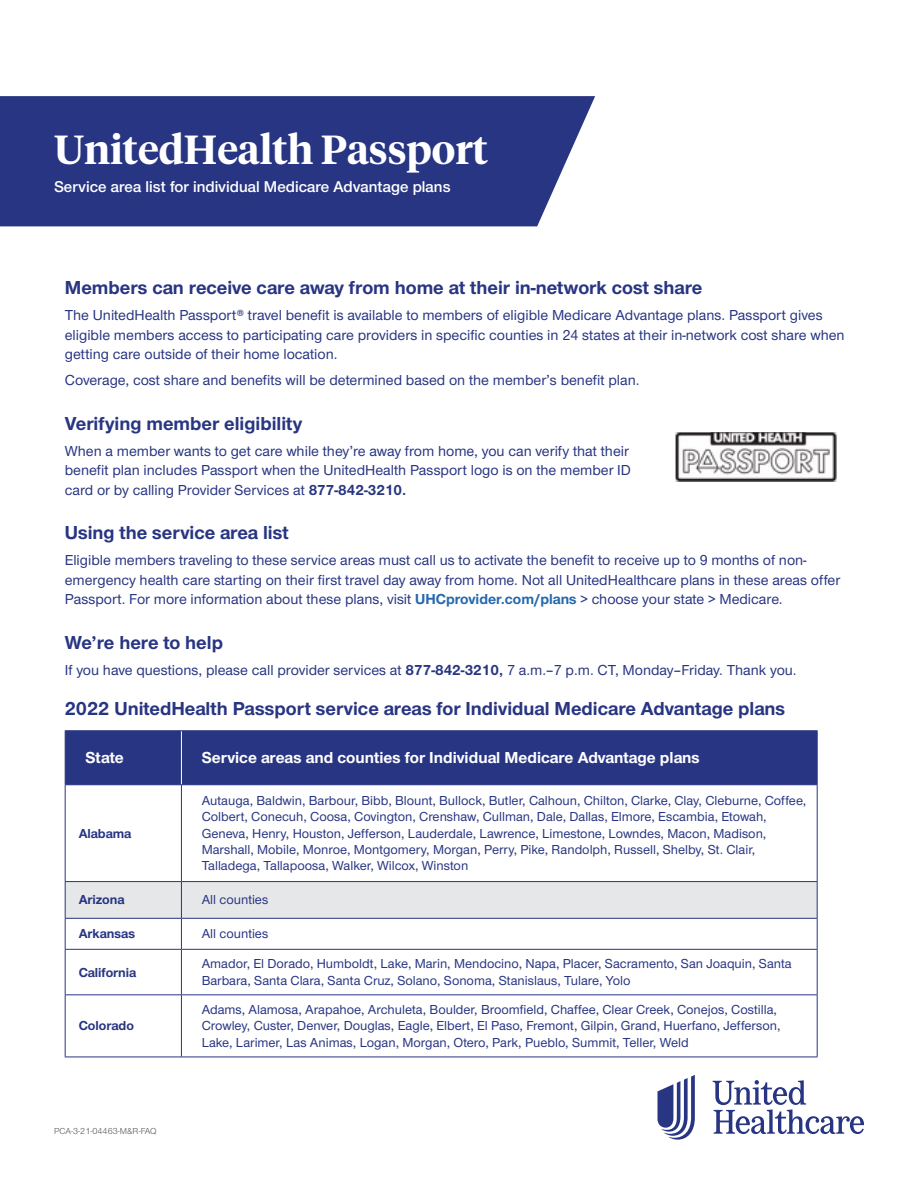
<style>
.page{position:relative;width:918px;height:1188px;background:#fff}
.page>*{position:absolute;margin:0;border:0;box-sizing:border-box;transform-origin:0 0}
.t1{font:600 40.5px "UHC Serif Headline";color:#fff}
.H5-Sans{font:700 19.5px "UHC Sans";color:#283582}
.Continued_asterisk{font:700 16.5px "UHC Sans";color:#fff}
.t2{font:600 16.2px "UHC Sans";color:#fff}
.Body{font:500 15px/19.5px "UHC Sans";color:#283582}
.Continued_asterisk-2{font:500 13.5px/16.2px "UHC Sans";color:#283582}
.Continued_asterisk-3{font:700 13.5px "UHC Sans";color:#283582}
.Continued_asterisk-4{font:9px "UHC Sans";color:#57585a}
.s1{font-weight:700}
.s2{font-weight:700;color:#2468ae}
</style>
<div class="page">
<div style="left:0;top:96px;width:595px;height:130px;background:#283582"></div>
<svg style="left:657px;top:1075px;width:38px;height:65px"></svg>
<svg style="left:713px;top:1080px;width:151px;height:54px"></svg>
<div style="left:66px;top:731px;width:751px;height:53px;background:#283582"></div>
<div style="left:66px;top:882px;width:751px;height:36px;background:#e6e7e9"></div>
<hr style="left:65px;top:785px;width:1px;height:96px;background:#283582">
<hr style="left:181px;top:785px;width:1px;height:96px;background:#283582">
<hr style="left:817px;top:785px;width:1px;height:96px;background:#283582">
<hr style="left:65px;top:881px;width:116px;height:1px;background:#283582">
<hr style="left:65px;top:882px;width:1px;height:36px;background:#283582">
<hr style="left:181px;top:881px;width:637px;height:1px;background:#283582">
<hr style="left:181px;top:882px;width:1px;height:36px;background:#283582">
<hr style="left:817px;top:882px;width:1px;height:36px;background:#283582">
<hr style="left:65px;top:918px;width:116px;height:1px;background:#283582">
<hr style="left:65px;top:919px;width:1px;height:30px;background:#283582">
<hr style="left:181px;top:918px;width:637px;height:1px;background:#283582">
<hr style="left:181px;top:919px;width:1px;height:30px;background:#283582">
<hr style="left:817px;top:919px;width:1px;height:30px;background:#283582">
<hr style="left:65px;top:949px;width:116px;height:1px;background:#283582">
<hr style="left:65px;top:950px;width:1px;height:44px;background:#283582">
<hr style="left:181px;top:949px;width:637px;height:1px;background:#283582">
<hr style="left:181px;top:950px;width:1px;height:44px;background:#283582">
<hr style="left:817px;top:950px;width:1px;height:44px;background:#283582">
<hr style="left:65px;top:994px;width:116px;height:1px;background:#283582">
<hr style="left:65px;top:995px;width:1px;height:62px;background:#283582">
<hr style="left:181px;top:994px;width:637px;height:1px;background:#283582">
<hr style="left:181px;top:995px;width:1px;height:62px;background:#283582">
<hr style="left:817px;top:995px;width:1px;height:62px;background:#283582">
<hr style="left:65px;top:1057px;width:116px;height:1px;background:#283582">
<hr style="left:181px;top:1057px;width:637px;height:1px;background:#283582">
<hr style="left:181px;top:731px;width:1px;height:53px;background:#fff">
<hr style="left:65px;top:730px;width:116px;height:1px;background:#283582">
<hr style="left:65px;top:731px;width:1px;height:53px;background:#283582">
<hr style="left:181px;top:730px;width:637px;height:1px;background:#283582">
<hr style="left:817px;top:731px;width:1px;height:53px;background:#283582">
<hr style="left:65px;top:784px;width:116px;height:1px;background:#283582">
<hr style="left:181px;top:784px;width:637px;height:1px;background:#283582">
<img style="left:675px;top:432px;width:162px;height:50px">
<p class="t1" style="left:54px;top:122px;width:436px">UnitedHealth Passport</p>
<p class="t2" style="left:54px;top:176px;width:398px">Service area list for individual Medicare Advantage plans</p>
<p class="H5-Sans" style="left:65px;top:274px;width:639px">Members can receive care away from home at their in-network cost share</p>
<p class="Body" style="left:65px;top:305px;width:781px">The UnitedHealth Passport® travel benefit is available to members of eligible Medicare Advantage plans. Passport gives eligible members access to participating care providers in specific counties in 24 states at their in-network cost share when getting care outside of their home location.</p>
<p class="Body" style="left:65px;top:370px;width:576px">Coverage, cost share and benefits will be determined based on the member’s benefit plan.</p>
<p class="H5-Sans" style="left:65px;top:410px;width:239px">Verifying member eligibility</p>
<p class="Body" style="left:65px;top:440px;width:568px">When a member wants to get care while they’re away from home, you can verify that their benefit plan includes Passport when the UnitedHealth Passport logo is on the member ID card or by calling Provider Services at <span class="s1">877-842-3210.</span></p>
<p class="H5-Sans" style="left:65px;top:519px;width:225px">Using the service area list</p>
<p class="Body" style="left:65px;top:550px;width:777px">Eligible members traveling to these service areas must call us to activate the benefit to receive up to 9 months of non&shy;emergency health care starting on their first travel day away from home. Not all UnitedHealthcare plans in these areas offer<br>Passport. For more information about these plans, visit <span class="s2">UHCprovider.com/plans</span> &gt; choose your state &gt; Medicare.</p>
<p class="H5-Sans" style="left:65px;top:629px;width:160px">We’re here to help</p>
<p class="Body" style="left:65px;top:659px;width:733px">If you have questions, please call provider services at <span class="s1">877-842-3210,</span> 7 a.m.–7 p.m. CT, Monday–Friday. Thank you.</p>
<p class="H5-Sans" style="left:65px;top:695px;width:722px">2022 UnitedHealth Passport service areas for Individual Medicare Advantage plans</p>
<p class="Continued_asterisk" style="left:85px;top:747px;width:40px">State</p>
<p class="Continued_asterisk" style="left:202px;top:747px;width:500px">Service areas and counties for Individual Medicare Advantage plans</p>
<p class="Continued_asterisk-3" style="left:79px;top:824px;width:54px">Alabama</p>
<p class="Continued_asterisk-2" style="left:202px;top:792px;width:606px">Autauga, Baldwin, Barbour, Bibb, Blount, Bullock, Butler, Calhoun, Chilton, Clarke, Clay, Cleburne, Coffee, Colbert, Conecuh, Coosa, Covington, Crenshaw, Cullman, Dale, Dallas, Elmore, Escambia, Etowah, Geneva, Henry, Houston, Jefferson, Lauderdale, Lawrence, Limestone, Lowndes, Macon, Madison, Marshall, Mobile, Monroe, Montgomery, Morgan, Perry, Pike, Randolph, Russell, Shelby, St. Clair, Talladega, Tallapoosa, Walker, Wilcox, Winston</p>
<p class="Continued_asterisk-3" style="left:79px;top:891px;width:47px">Arizona</p>
<p class="Continued_asterisk-2" style="left:202px;top:891px;width:68px">All counties</p>
<p class="Continued_asterisk-3" style="left:79px;top:925px;width:58px">Arkansas</p>
<p class="Continued_asterisk-2" style="left:202px;top:925px;width:68px">All counties</p>
<p class="Continued_asterisk-3" style="left:79px;top:963px;width:59px">California</p>
<p class="Continued_asterisk-2" style="left:202px;top:955px;width:592px">Amador, El Dorado, Humboldt, Lake, Marin, Mendocino, Napa, Placer, Sacramento, San Joaquin, Santa<br>Barbara, Santa Clara, Santa Cruz, Solano, Sonoma, Stanislaus, Tulare, Yolo</p>
<p class="Continued_asterisk-3" style="left:79px;top:1017px;width:57px">Colorado</p>
<p class="Continued_asterisk-2" style="left:202px;top:1001px;width:580px">Adams, Alamosa, Arapahoe, Archuleta, Boulder, Broomfield, Chaffee, Clear Creek, Conejos, Costilla,<br>Crowley, Custer, Denver, Douglas, Eagle, Elbert, El Paso, Fremont, Gilpin, Grand, Huerfano, Jefferson,<br>Lake, Larimer, Las Animas, Logan, Morgan, Otero, Park, Pueblo, Summit, Teller, Weld</p>
<p class="Continued_asterisk-4" style="left:54px;top:1125px;width:104px">PCA-3-21-04463-M&amp;R-FAQ</p>
</div>
